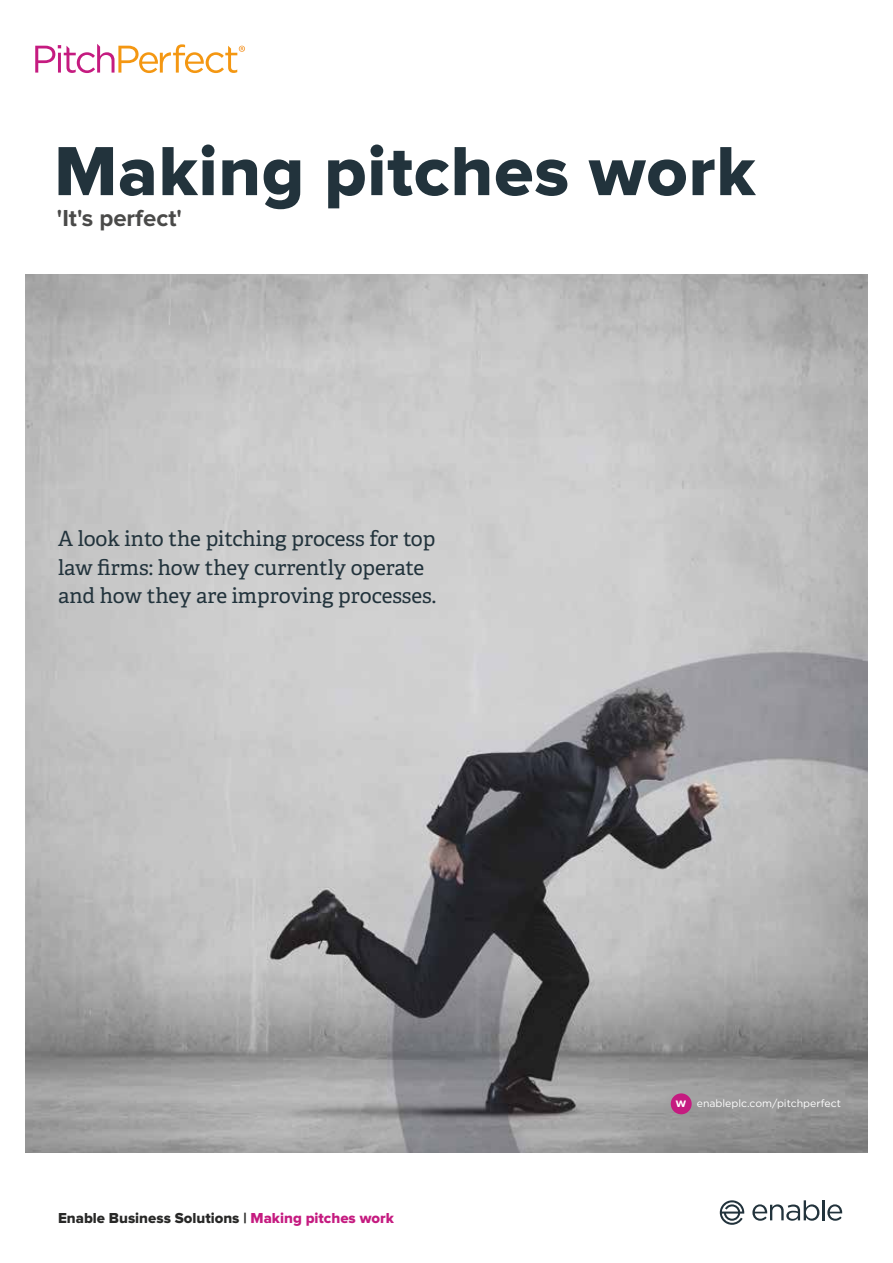
<style>
.page{position:relative;width:893px;height:1263px;background:#fff}
.page>*{position:absolute;margin:0;border:0;box-sizing:border-box;transform-origin:0 0}
.t1{font:72px "Proxima Nova Extrabld";letter-spacing:.01em;color:#22333c}
.t2{font:700 24px "Proxima Nova";color:#4a4a49}
.t3{font:21px/28.5px "Adelle PE";color:#22333c}
.t4{font:15px "Proxima Nova Extrabld";color:#282827}
.t5{font:10.5px "Gotham";color:#fff}
.s1{color:#c51b80}
.s2{font-family:"Proxima Nova";font-weight:700;font-size:13.35px}
</style>
<div class="page">
<img style="left:26px;top:275px;width:841px;height:877px">
<svg style="left:35px;top:44px;width:210px;height:29px"></svg>
<svg style="left:752px;top:1200px;width:67px;height:21px"></svg>
<hr style="left:822px;top:1200px;width:2px;height:20px;background:#22333c">
<svg style="left:827px;top:1204px;width:15px;height:17px"></svg>
<svg style="left:720px;top:1200px;width:24px;height:25px"></svg>
<div style="left:671px;top:1093px;width:21px;height:21px;background:#c51b80;border-radius:50%"></div>
<h1 class="t1" style="left:54px;top:138px;width:703px">Making pitches work</h1>
<p class="t2" style="left:57px;top:207px;width:126px">'It's perfect'</p>
<p class="t3" style="left:58px;top:524px;width:380px">A look into the pitching process for top law firms: how they currently operate and how they are improving processes.</p>
<p class="t4" style="left:58px;top:1211px;width:337px">Enable Business Solutions | <span class="s1">Making pitches work</span></p>
<p class="t5" style="left:676px;top:1097px;width:167px"><span class="s2">w</span> enableplc.com/pitchperfect</p>
</div>
